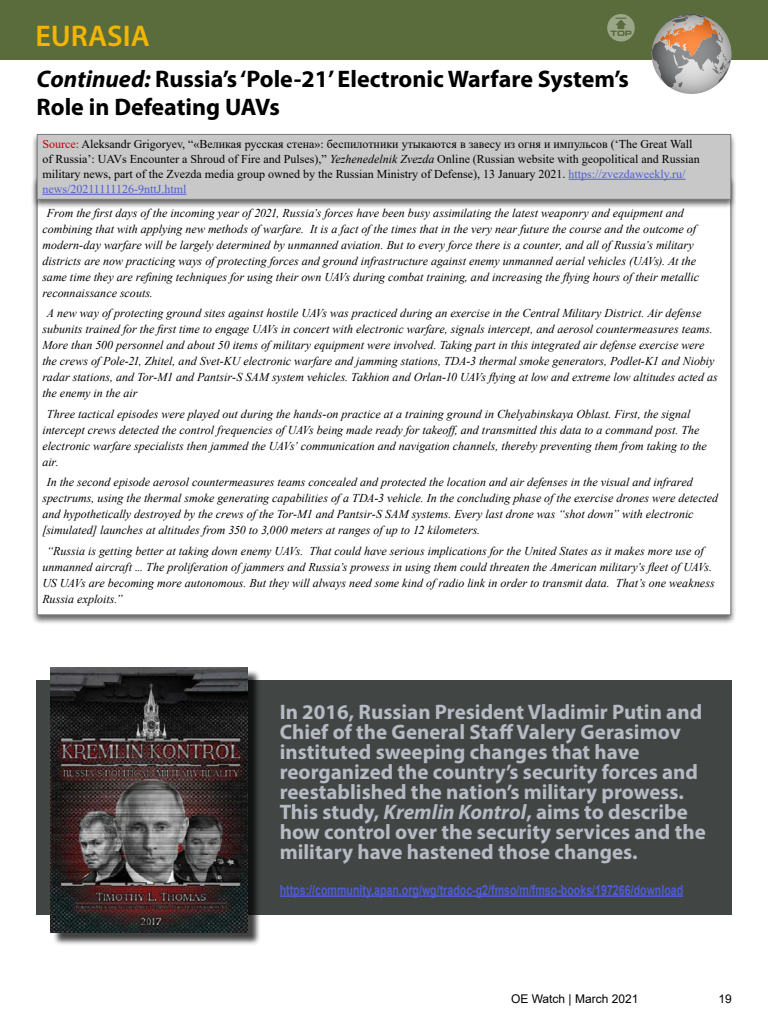
<style>
.page{position:relative;width:768px;height:1024px;background:#fff}
.page>*{position:absolute;margin:0;border:0;box-sizing:border-box;transform-origin:0 0}
.t1{font:600 30px "Myriad Pro";color:#f3b500}
.t2{font:700 24px/28px "Myriad Pro";color:#000}
.t3{font:700 21px/20px "Myriad Pro";color:#b5bac4}
.t4{font:700 14px "Arial";color:#4f5cd6;scale:.76 1}
.t5{font:italic 12px/16px "Times New Roman";color:#000}
.t6{font:12px/15px "Times New Roman";color:#000}
.t7{font:12px "Arial";color:#000}
.s1{font-style:italic}
.s2{color:#be000b}
.s3{color:#4f5cd6}
</style>
<div class="page">
<div style="left:36px;top:680px;width:696px;height:235px;background:#414644"></div>
<hr style="left:280px;top:895px;width:403px;height:2px;background:#4f5cd6">
<div style="left:52px;top:670px;width:209px;height:276px;background:#000;opacity:.75"></div>
<img style="left:51px;top:668px;width:197px;height:265px">
<div style="left:0;top:0;width:768px;height:60px;background:#5a6c3c"></div>
<svg style="left:607px;top:14px;width:28px;height:28px"></svg>
<div style="left:31px;top:176px;width:705px;height:448px;background:#000;opacity:.6"></div>
<div style="left:37px;top:178px;width:694px;height:437px;background:#fff"></div>
<div style="left:31px;top:132px;width:705px;height:77px;background:#000;opacity:.6"></div>
<div style="left:37px;top:135px;width:694px;height:64px;background:#c8c8c8"></div>
<hr style="left:569px;top:179px;width:116px;height:1px;background:#4f5cd6">
<hr style="left:42px;top:194px;width:144px;height:1px;background:#4f5cd6">
<div style="left:37px;top:134px;width:694px;height:66px;border:1px solid #808080"></div>
<svg style="left:652px;top:14px;width:59px;height:73px"></svg>
<svg style="left:652px;top:14px;width:80px;height:80px;background:#ad9a8f"></svg>
<h1 class="t1" style="left:36px;top:17px;width:116px">EURASIA</h1>
<h2 class="t2" style="left:37px;top:64px;width:594px"><span class="s1">Continued:</span> Russia’s ‘Pole-21’ Electronic Warfare System’s<br>Role in Defeating UAVs</h2>
<p class="t6" style="left:42px;top:136px;width:659px"><span class="s2">Source:</span> Aleksandr Grigoryev, “«Великая русская стена»: беспилотники утыкаются в завесу из огня и импульсов (‘The Great Wall of Russia’: UAVs Encounter a Shroud of Fire and Pulses),” <span class="s1">Yezhenedelnik Zvezda</span> Online (Russian website with geopolitical and Russian military news, part of the Zvezda media group owned by the Russian Ministry of Defense), 13 January 2021. <span class="s3">https://zvezdaweekly.ru/ news/20211111126-9nttJ.html</span></p>
<p class="t5" style="left:42px;top:205px;width:658px;text-indent:4px">From the first days of the incoming year of 2021, Russia’s forces have been busy assimilating the latest weaponry and equipment and combining that with applying new methods of warfare. It is a fact of the times that in the very near future the course and the outcome of modern-day warfare will be largely determined by unmanned aviation. But to every force there is a counter, and all of Russia’s military districts are now practicing ways of protecting forces and ground infrastructure against enemy unmanned aerial vehicles (UAVs). At the same time they are refining techniques for using their own UAVs during combat training, and increasing the flying hours of their metallic reconnaissance scouts.</p>
<p class="t5" style="left:42px;top:305px;width:677px;text-indent:4px">A new way of protecting ground sites against hostile UAVs was practiced during an exercise in the Central Military District. Air defense subunits trained for the first time to engage UAVs in concert with electronic warfare, signals intercept, and aerosol countermeasures teams.<br>More than 500 personnel and about 50 items of military equipment were involved. Taking part in this integrated air defense exercise were the crews of Pole-21, Zhitel, and Svet-KU electronic warfare and jamming stations, TDA-3 thermal smoke generators, Podlet-K1 and Niobiy radar stations, and Tor-M1 and Pantsir-S SAM system vehicles. Takhion and Orlan-10 UAVs flying at low and extreme low altitudes acted as the enemy in the air</p>
<p class="t5" style="left:42px;top:406px;width:666px;text-indent:4px">Three tactical episodes were played out during the hands-on practice at a training ground in Chelyabinskaya Oblast. First, the signal intercept crews detected the control frequencies of UAVs being made ready for takeoff, and transmitted this data to a command post. The electronic warfare specialists then jammed the UAVs’ communication and navigation channels, thereby preventing them from taking to the air.</p>
<p class="t5" style="left:42px;top:474px;width:677px;text-indent:4px">In the second episode aerosol countermeasures teams concealed and protected the location and air defenses in the visual and infrared spectrums, using the thermal smoke generating capabilities of a TDA-3 vehicle. In the concluding phase of the exercise drones were detected and hypothetically destroyed by the crews of the Tor-M1 and Pantsir-S SAM systems. Every last drone was “shot down” with electronic [simulated] launches at altitudes from 350 to 3,000 meters at ranges of up to 12 kilometers.</p>
<p class="t5" style="left:42px;top:543px;width:674px;text-indent:4px">“Russia is getting better at taking down enemy UAVs. That could have serious implications for the United States as it makes more use of unmanned aircraft ... The proliferation of jammers and Russia’s prowess in using them could threaten the American military’s fleet of UAVs.<br>US UAVs are becoming more autonomous. But they will always need some kind of radio link in order to transmit data. That’s one weakness Russia exploits.”</p>
<p class="t3" style="left:280px;top:701px;width:428px">In 2016, Russian President Vladimir Putin and Chief of the General Staff Valery Gerasimov instituted sweeping changes that have reorganized the country’s security forces and reestablished the nation’s military prowess.<br>This study, <span class="s1">Kremlin Kontrol</span>, aims to describe how control over the security services and the military have hastened those changes.</p>
<p class="t4" style="left:280px;top:880px;width:533px">https://community.apan.org/wg/tradoc-g2/fmso/m/fmso-books/197266/download</p>
<p class="t7" style="left:511px;top:990px;width:129px">OE Watch | March 2021</p>
<p class="t7" style="left:719px;top:990px;width:15px">19</p>
</div>
